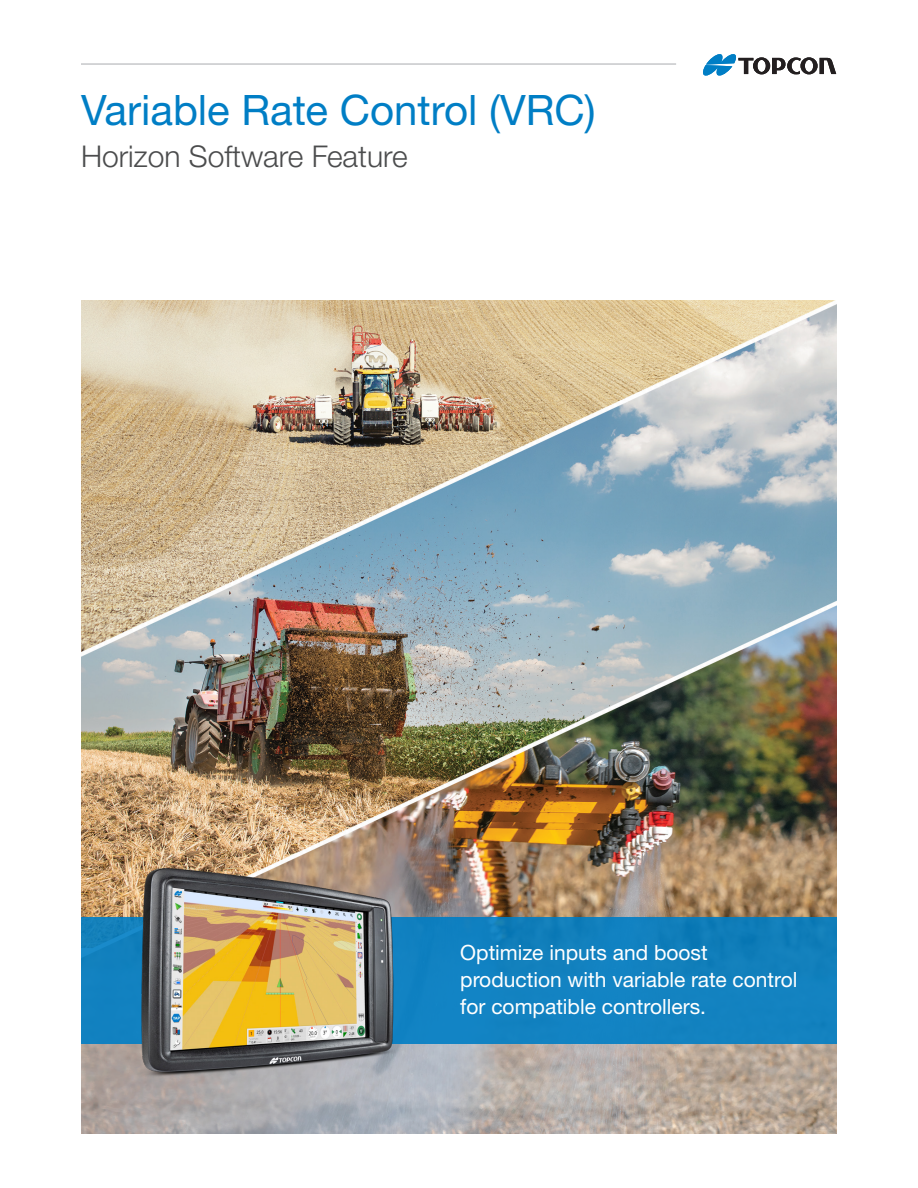
<style>
.page{position:relative;width:918px;height:1188px;background:#fff}
.page>*{position:absolute;margin:0;border:0;box-sizing:border-box;transform-origin:0 0}
.Heading_1{font:42px "Helvetica Neue LTW1 G";color:#007ec5}
.Heading_1-2{font:300 30px "Helvetica Neue LTW1 G";color:#4b4c4d}
.Heading_1-3{font:21px/27px "Helvetica Neue LTW1 G";color:#fff}
</style>
<div class="page">
<hr style="left:81px;top:63px;width:595px;height:2px;background:#d1d2d4">
<svg style="left:703px;top:54px;width:133px;height:22px"></svg>
<img style="left:81px;top:300px;width:756px;height:834px">
<div style="left:81px;top:917px;width:756px;height:127px;background:#1282c0"></div>
<img style="left:81px;top:827px;width:402px;height:286px">
<p class="Heading_1" style="left:81px;top:84px;width:516px">Variable Rate Control (VRC)</p>
<p class="Heading_1-2" style="left:81px;top:138px;width:328px">Horizon Software Feature</p>
<p class="Heading_1-3" style="left:460px;top:939px;width:339px">Optimize inputs and boost production with variable rate control for compatible controllers.</p>
</div>
